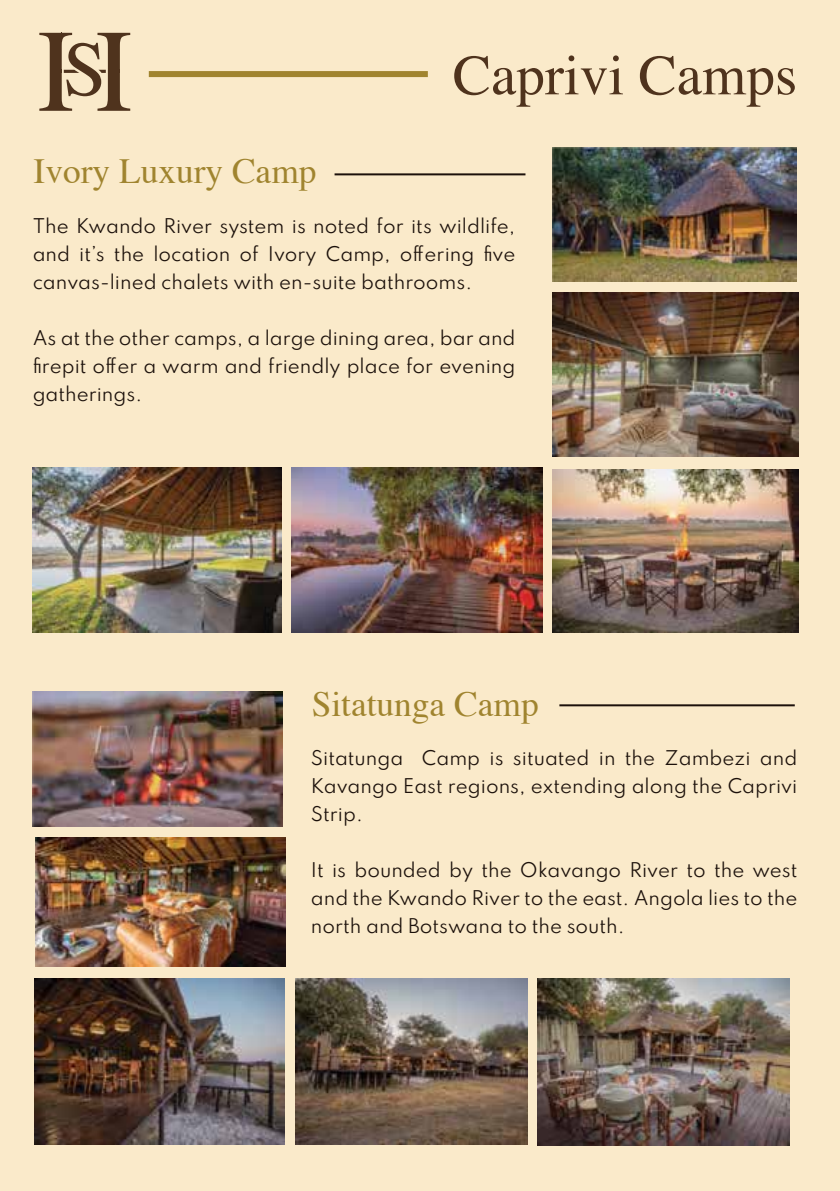
<style>
.page{position:relative;width:840px;height:1191px;background:#fff}
.page>*{position:absolute;margin:0;border:0;box-sizing:border-box;transform-origin:0 0}
.t1{font:57px "Times";color:#4f331d}
.t2{font:35.2px "Times";color:#a0842f}
.t3{font:100 18px/28px "Spartan";color:#1c110b;text-align:justify}
</style>
<div class="page">
<div style="left:0;top:0;width:839px;height:1191px;background:#faeaca"></div>
<div style="left:149px;top:71px;width:278px;height:6px;background:#a0842f"></div>
<svg style="left:39px;top:33px;width:91px;height:78px"></svg>
<img style="left:552px;top:293px;width:246px;height:163px">
<img style="left:552px;top:470px;width:246px;height:162px">
<img style="left:552px;top:148px;width:244px;height:134px">
<img style="left:292px;top:467px;width:250px;height:165px">
<img style="left:33px;top:468px;width:248px;height:164px">
<img style="left:36px;top:837px;width:249px;height:129px">
<img style="left:33px;top:691px;width:249px;height:135px">
<img style="left:537px;top:978px;width:252px;height:167px">
<img style="left:295px;top:978px;width:232px;height:166px">
<img style="left:34px;top:978px;width:251px;height:166px">
<hr style="left:334px;top:173px;width:191px;height:2px;background:#1c110b">
<hr style="left:559px;top:704px;width:235px;height:2px;background:#1c110b">
<h2 class="t2" style="left:34px;top:138px;width:284px">Ivory Luxury Camp</h2>
<h1 class="t1" style="left:452px;top:22px;width:345px">Caprivi Camps</h1>
<p class="t3" style="left:33px;top:211px;width:484px">The Kwando River system is noted for its wildlife, and it’s the location of Ivory Camp, offering five canvas-lined chalets with en-suite bathrooms.</p>
<p class="t3" style="left:33px;top:323px;width:484px">As at the other camps, a large dining area, bar and firepit offer a warm and friendly place for evening gatherings.</p>
<h2 class="t2" style="left:311px;top:671px;width:228px">Sitatunga Camp</h2>
<p class="t3" style="left:311px;top:743px;width:487px">Sitatunga Camp is situated in the Zambezi and Kavango East regions, extending along the Caprivi Strip.</p>
<p class="t3" style="left:311px;top:855px;width:487px">It is bounded by the Okavango River to the west and the Kwando River to the east. Angola lies to the north and Botswana to the south.</p>
</div>
